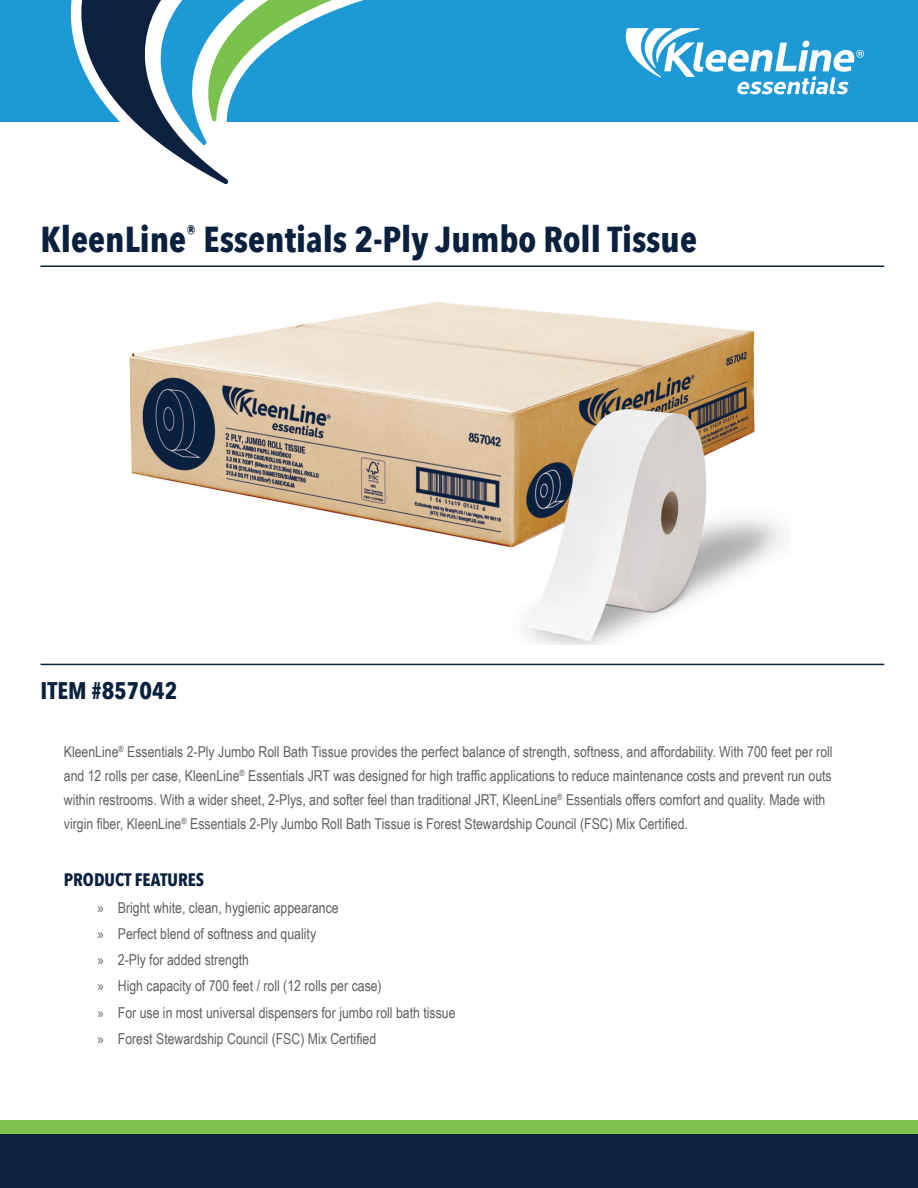
<style>
.page{position:relative;width:918px;height:1188px;background:#fff}
.page>*{position:absolute;margin:0;border:0;box-sizing:border-box;transform-origin:0 0}
.product_name{font:700 36px "Avenir Next Condensed";color:#09213e}
.item_number{font:700 24px "Avenir Next Condensed";color:#09213e}
.subheader{font:700 18px "Avenir Next Condensed";color:#09213e}
.t1{font:15px/24px "Arial Narrow";color:#5f6062}
.s1{font-family:"Myriad Pro"}
</style>
<div class="page">
<div style="left:0;top:1120px;width:918px;height:68px;background:#7fc34c"></div>
<div style="left:0;top:1134px;width:918px;height:54px;background:#0b213e"></div>
<hr style="left:40px;top:266px;width:844px;height:1px;background:#09213e">
<hr style="left:40px;top:664px;width:844px;height:1px;background:#09213e">
<img style="left:129px;top:302px;width:654px;height:343px">
<div style="left:0;top:0;width:918px;height:122px;background:#1d99d6"></div>
<svg style="left:70px;top:0;width:294px;height:184px"></svg>
<svg style="left:625px;top:28px;width:239px;height:66px"></svg>
<p class="product_name" style="left:40px;top:217px;width:658px">KleenLine<sup>®</sup> Essentials 2-Ply Jumbo Roll Tissue</p>
<p class="item_number" style="left:40px;top:676px;width:138px">ITEM #857042</p>
<p class="t1" style="left:64px;top:739px;width:770px">KleenLine<sup>®</sup> Essentials 2-Ply Jumbo Roll Bath Tissue provides the perfect balance of strength, softness, and affordability. With 700 feet per roll and 12 rolls per case, KleenLine<sup>®</sup> Essentials JRT was designed for high traffic applications to reduce maintenance costs and prevent run outs within restrooms. With a wider sheet, 2-Plys, and softer feel than traditional JRT, KleenLine<sup>®</sup> Essentials offers comfort and quality. Made with virgin fiber, KleenLine<sup>®</sup> Essentials 2-Ply Jumbo Roll Bath Tissue is Forest Stewardship Council (FSC) Mix Certified.</p>
<p class="subheader" style="left:64px;top:869px;width:142px">PRODUCT FEATURES</p>
<p class="t1" style="left:98px;top:895px;width:243px"><span class="s1">»</span> Bright white, clean, hygienic appearance</p>
<p class="t1" style="left:98px;top:921px;width:220px"><span class="s1">»</span> Perfect blend of softness and quality</p>
<p class="t1" style="left:98px;top:947px;width:153px"><span class="s1">»</span> 2-Ply for added strength</p>
<p class="t1" style="left:98px;top:973px;width:286px"><span class="s1">»</span> High capacity of 700 feet / roll (12 rolls per case)</p>
<p class="t1" style="left:98px;top:1000px;width:359px"><span class="s1">»</span> For use in most universal dispensers for jumbo roll bath tissue</p>
<p class="t1" style="left:98px;top:1026px;width:280px"><span class="s1">»</span> Forest Stewardship Council (FSC) Mix Certified</p>
</div>
